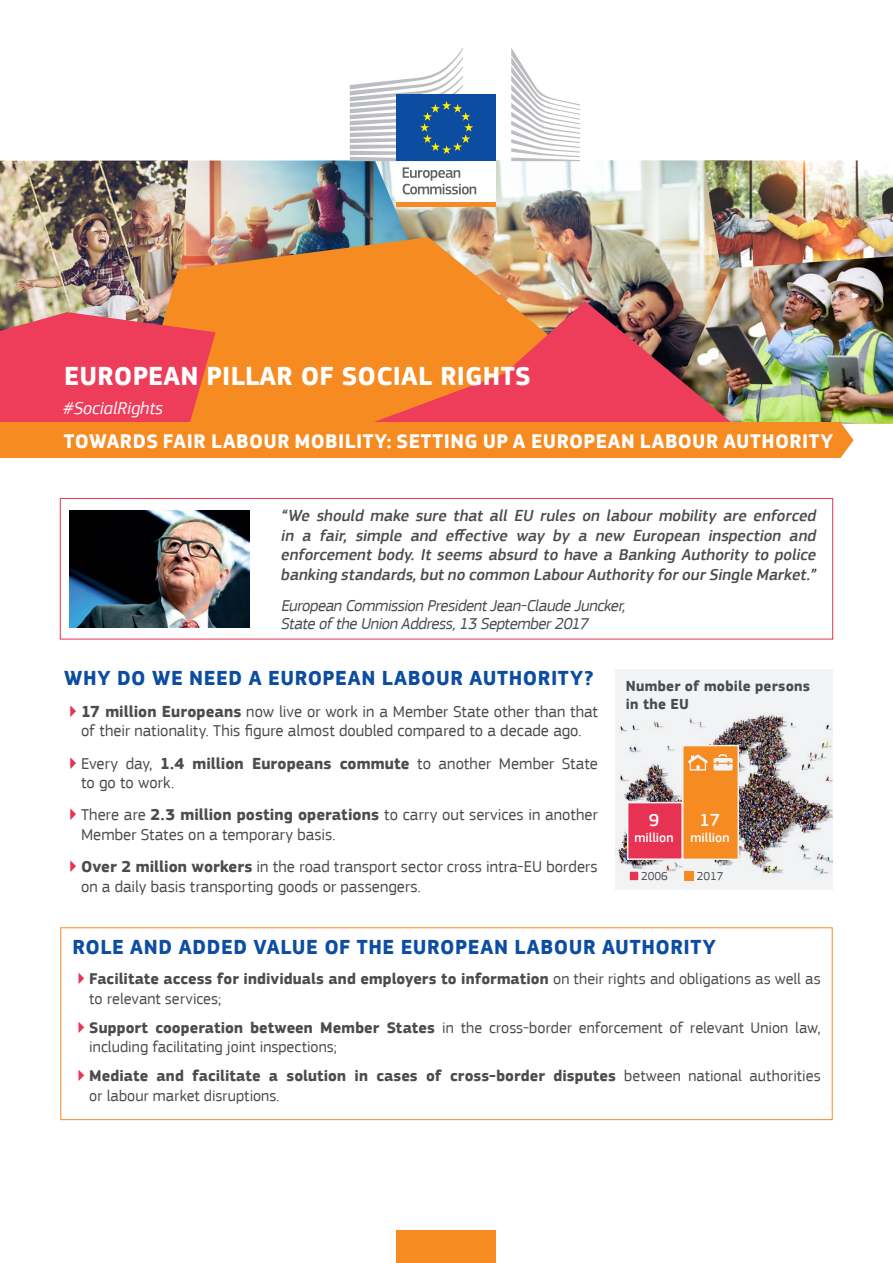
<style>
.page{position:relative;width:893px;height:1263px;background:#fff}
.page>*{position:absolute;margin:0;border:0;box-sizing:border-box;transform-origin:0 0}
.t1{font:700 27px "EC Square Sans Pro";letter-spacing:.01em;color:#fff}
.t2{font:700 21px "EC Square Sans Pro";letter-spacing:.03em;color:#0d4da1}
.t3{font:700 20.4px "EC Square Sans Pro";letter-spacing:.025em;color:#fff}
.t4{font:italic 18px "EC Square Sans Pro";color:#fff}
.t5{font:500 18px "EC Square Sans Pro";color:#fff}
.t6{font:16.5px/19.5px "EC Square Sans Pro";color:#4b4c4d}
.t7{font:italic 500 16.5px/19.8px "EC Square Sans Pro";color:#4b4c4d;text-align:justify}
.t8{font:italic 16.5px/18px "EC Square Sans Pro";color:#4b4c4d}
.t9{font:700 16.05px/19.5px "EC Square Sans Pro";letter-spacing:.005em;color:#4b4c4d}
.t10{font:16.05px/19.5px "EC Square Sans Pro";color:#4b4c4d}
.t11{font:700 15px/18px "EC Square Sans Pro";letter-spacing:.015em;color:#4b4c4d}
.t12{font:500 13.5px "EC Square Sans Pro";color:#fff}
.t13{font:12px "EC Square Sans Pro";color:#4b4c4d}
.s1{color:#e73253}
.s2{font-weight:700}
.s3{font-weight:400;color:#e73253}
.s4{font-weight:400}
</style>
<div class="page">
<div style="left:615px;top:669px;width:218px;height:221px;background:#f2f3f4"></div>
<img style="left:615px;top:713px;width:218px;height:161px">
<img style="left:188px;top:160px;width:187px;height:77px">
<img style="left:0;top:160px;width:188px;height:152px">
<img style="left:375px;top:160px;width:329px;height:85px">
<img style="left:119px;top:237px;width:452px;height:185px">
<svg style="left:0;top:312px;width:216px;height:110px;background:#eb4858"></svg>
<img style="left:704px;top:160px;width:189px;height:85px">
<div style="left:60px;top:927px;width:773px;height:193px;background:#fff;border:1px solid #f68b23"></div>
<img style="left:370px;top:245px;width:523px;height:213px">
<div style="left:0;top:422px;width:841px;height:36px;background:#f68b21"></div>
<div style="left:60px;top:498px;width:773px;height:141px;border:1px solid #e73254"></div>
<img style="left:69px;top:510px;width:181px;height:117px">
<div style="left:682px;top:745px;width:57px;height:115px;background:#f68b21;border:2px solid #f2f3f4"></div>
<div style="left:627px;top:802px;width:56px;height:58px;background:#e73253;border:2px solid #f2f3f4"></div>
<div style="left:684px;top:871px;width:10px;height:10px;background:#f68b21"></div>
<div style="left:628px;top:870px;width:12px;height:12px;background:#e73253;border:2px solid #f2f3f4"></div>
<svg style="left:688px;top:754px;width:19px;height:16px"></svg>
<svg style="left:713px;top:754px;width:20px;height:16px"></svg>
<div style="left:397px;top:159px;width:99px;height:44px;background:#fff"></div>
<svg style="left:403px;top:167px;width:73px;height:27px"></svg>
<div style="left:397px;top:202px;width:99px;height:5px;background:#f68b23"></div>
<svg style="left:511px;top:48px;width:69px;height:113px"></svg>
<div style="left:397px;top:95px;width:99px;height:66px;background:#0d4da1"></div>
<svg style="left:350px;top:48px;width:123px;height:113px"></svg>
<div style="left:397px;top:1230px;width:99px;height:33px;background:#f68b21"></div>
<h1 class="t1" style="left:64px;top:360px;width:468px">EUROPEAN PILLAR OF SOCIAL RIGHTS</h1>
<p class="t4" style="left:64px;top:397px;width:101px">#SocialRights</p>
<p class="t3" style="left:64px;top:429px;width:771px">TOWARDS FAIR LABOUR MOBILITY: SETTING UP A EUROPEAN LABOUR AUTHORITY</p>
<p class="t7" style="left:281px;top:506px;width:540px">“We should make sure that all EU rules on labour mobility are enforced in a fair, simple and effective way by a new European inspection and enforcement body. It seems absurd to have a Banking Authority to police banking standards,butno common LabourAuthority forourSingle Market.”</p>
<p class="t8" style="left:281px;top:597px;width:349px">European Commission PresidentJean-Claude Juncker,<br>State ofthe Union Address,13 September2017</p>
<p class="t2" style="left:64px;top:665px;width:531px">WHY DO WE NEED A EUROPEAN LABOUR AUTHORITY?</p>
<p class="t6" style="left:68px;top:702px;width:531px;text-align:center"><span class="s1">▶</span> <span class="s2">17 million Europeans</span> now live or work in a Member State other than that of their nationality. This figure almost doubled compared to a decade ago.</p>
<p class="t6" style="left:81px;top:754px;width:518px;text-indent:-13px"><span class="s1">▶</span> Every day, <span class="s2">1.4 million Europeans commute</span> to another Member State to go to work.</p>
<p class="t6" style="left:81px;top:805px;width:518px;text-indent:-13px"><span class="s1">▶</span> There are <span class="s2">2.3 million posting operations</span> to carry out services in another<br>Member States on a temporary basis.</p>
<p class="t6" style="left:81px;top:857px;width:518px;text-indent:-13px"><span class="s1">▶</span> <span class="s2">Over 2 million workers</span> in the road transport sector cross intra-EU borders on a daily basis transporting goods or passengers.</p>
<p class="t11" style="left:626px;top:678px;width:186px">Number of mobile persons in the EU</p>
<p class="t5" style="left:649px;top:810px;width:12px">9</p>
<p class="t12" style="left:634px;top:830px;width:41px">million</p>
<p class="t13" style="left:641px;top:869px;width:28px">2006</p>
<p class="t13" style="left:697px;top:869px;width:28px">2017</p>
<p class="t5" style="left:700px;top:810px;width:22px">17</p>
<p class="t12" style="left:690px;top:830px;width:41px">million</p>
<p class="t2" style="left:72px;top:935px;width:645px">ROLE AND ADDED VALUE OF THE EUROPEAN LABOUR AUTHORITY</p>
<p class="t9" style="left:89px;top:970px;width:733px;text-indent:-13px"><span class="s3">▶</span> Facilitate access for individuals and employers to information <span class="s4">on their rights and obligations as well as to relevant services;</span></p>
<p class="t10" style="left:89px;top:1018px;width:733px;text-indent:-13px"><span class="s1">▶</span> <span class="s2">Support cooperation between Member States</span> in the cross-border enforcement of relevant Union law, including facilitating joint inspections;</p>
<p class="t9" style="left:89px;top:1067px;width:733px;text-indent:-13px"><span class="s3">▶</span> Mediate and facilitate a solution in cases of cross-border disputes <span class="s4">between national authorities or labour market disruptions.</span></p>
</div>
